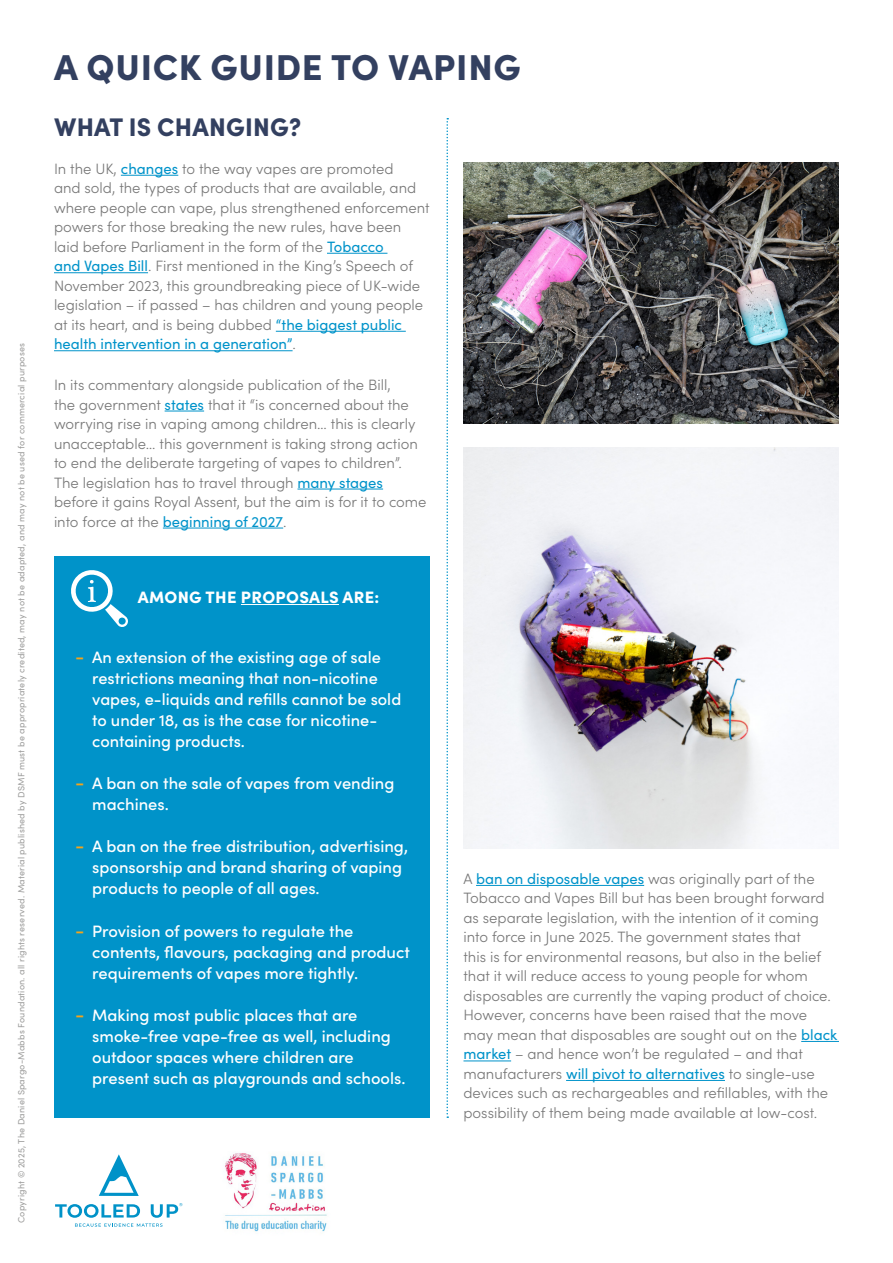
<style>
.page{position:relative;width:893px;height:1263px;background:#fff}
.page>*{position:absolute;margin:0;border:0;box-sizing:border-box;transform-origin:0 0}
.t1{font:900 36px "Sofia Pro";letter-spacing:.02em;color:#334060}
.t2{font:900 25.5px "Sofia Pro";letter-spacing:.01em;color:#334060}
.t3{font:500 16.5px/21px "Sofia Pro";color:#fff}
.t4{font:900 16.5px "Sofia Pro";letter-spacing:.02em;color:#fff}
.t5{font:300 15px/19.5px "Sofia Pro";color:#777}
.t6{font:9px "Sofia Pro";letter-spacing:.02em;color:#9d9d9c}
.s1{font-weight:400;color:#0093ca}
.s2{font-size:19.5px;color:#f6a318}
</style>
<div class="page">
<svg style="left:99px;top:1154px;width:40px;height:42px"></svg>
<svg style="left:55px;top:1203px;width:127px;height:24px"></svg>
<svg style="left:446px;top:118px;width:2px;height:1000px"></svg>
<img style="left:225px;top:1153px;width:102px;height:79px">
<hr style="left:121px;top:175px;width:57px;height:1px;background:#0093ca">
<hr style="left:327px;top:253px;width:60px;height:1px;background:#0093ca">
<hr style="left:54px;top:272px;width:94px;height:1px;background:#0093ca">
<hr style="left:276px;top:331px;width:130px;height:1px;background:#0093ca">
<hr style="left:54px;top:350px;width:239px;height:1px;background:#0093ca">
<hr style="left:165px;top:411px;width:39px;height:1px;background:#0093ca">
<hr style="left:297px;top:489px;width:86px;height:1px;background:#0093ca">
<hr style="left:163px;top:528px;width:120px;height:1px;background:#0093ca">
<hr style="left:476px;top:885px;width:168px;height:1px;background:#0093ca">
<hr style="left:801px;top:1041px;width:38px;height:1px;background:#0093ca">
<hr style="left:463px;top:1060px;width:48px;height:1px;background:#0093ca">
<hr style="left:566px;top:1080px;width:159px;height:1px;background:#0093ca">
<div style="left:54px;top:557px;width:375px;height:561px;background:#0093c9"></div>
<svg style="left:71px;top:570px;width:57px;height:57px"></svg>
<hr style="left:241px;top:604px;width:98px;height:1px;background:#fff">
<img style="left:463px;top:163px;width:376px;height:260px">
<img style="left:463px;top:447px;width:376px;height:402px">
<p class="t6" style="left:15px;top:1223px;width:881px;rotate:-90deg">Copyright © 2025, The Daniel Spargo-Mabbs Foundation. all rights reserved. Material published by DSMF must be appropriately credited, may not be adapted, and may not be used for commercial purposes</p>
<p class="t1" style="left:54px;top:39px;width:468px">A QUICK GUIDE TO VAPING</p>
<p class="t2" style="left:54px;top:107px;width:249px">WHAT IS CHANGING?</p>
<p class="t5" style="left:54px;top:158px;width:377px">In the UK, <span class="s1">changes</span> to the way vapes are promoted<br>and sold, the types of products that are available, and where people can vape, plus strengthened enforcement powers for those breaking the new rules, have been laid before Parliament in the form of the <span class="s1">Tobacco<br>and Vapes Bill</span>. First mentioned in the King’s Speech of November 2023, this groundbreaking piece of UK-wide legislation – if passed – has children and young people at its heart, and is being dubbed <span class="s1">“the biggest public health intervention in a generation”</span>.</p>
<p class="t5" style="left:54px;top:374px;width:374px">In its commentary alongside publication of the Bill,<br>the government <span class="s1">states</span> that it “is concerned about the worrying rise in vaping among children… this is clearly unacceptable… this government is taking strong action to end the deliberate targeting of vapes to children”.<br>The legislation has to travel through <span class="s1">many stages </span>before it gains Royal Assent, but the aim is for it to come into force at the <span class="s1">beginning of 2027</span>.</p>
<p class="t4" style="left:138px;top:584px;width:243px">AMONG THE PROPOSALS ARE:</p>
<p class="t3" style="left:92px;top:645px;width:310px;text-indent:-17px"><span class="s2">-</span> An extension of the existing age of sale restrictions meaning that non-nicotine vapes, e-liquids and refills cannot be sold to under 18, as is the case for nicotine&shy;containing products.</p>
<p class="t3" style="left:92px;top:772px;width:304px;text-indent:-17px"><span class="s2">-</span> A ban on the sale of vapes from vending machines.</p>
<p class="t3" style="left:92px;top:835px;width:317px;text-indent:-17px"><span class="s2">-</span> A ban on the free distribution, advertising, sponsorship and brand sharing of vaping products to people of all ages.</p>
<p class="t3" style="left:92px;top:919px;width:319px;text-indent:-17px"><span class="s2">-</span> Provision of powers to regulate the contents, flavours, packaging and product requirements of vapes more tightly.</p>
<p class="t3" style="left:92px;top:1004px;width:315px;text-indent:-17px"><span class="s2">-</span> Making most public places that are smoke-free vape-free as well, including outdoor spaces where children are present such as playgrounds and schools.</p>
<p class="t5" style="left:463px;top:868px;width:375px">A <span class="s1">ban on disposable vapes</span> was originally part of the Tobacco and Vapes Bill but has been brought forward as separate legislation, with the intention of it coming into force in June 2025. The government states that<br>this is for environmental reasons, but also in the belief that it will reduce access to young people for whom disposables are currently the vaping product of choice.<br>However, concerns have been raised that the move may mean that disposables are sought out on the <span class="s1">black market</span> – and hence won’t be regulated – and that manufacturers <span class="s1">will pivot to alternatives</span> to single-use devices such as rechargeables and refillables, with the possibility of them being made available at low-cost.</p>
</div>
